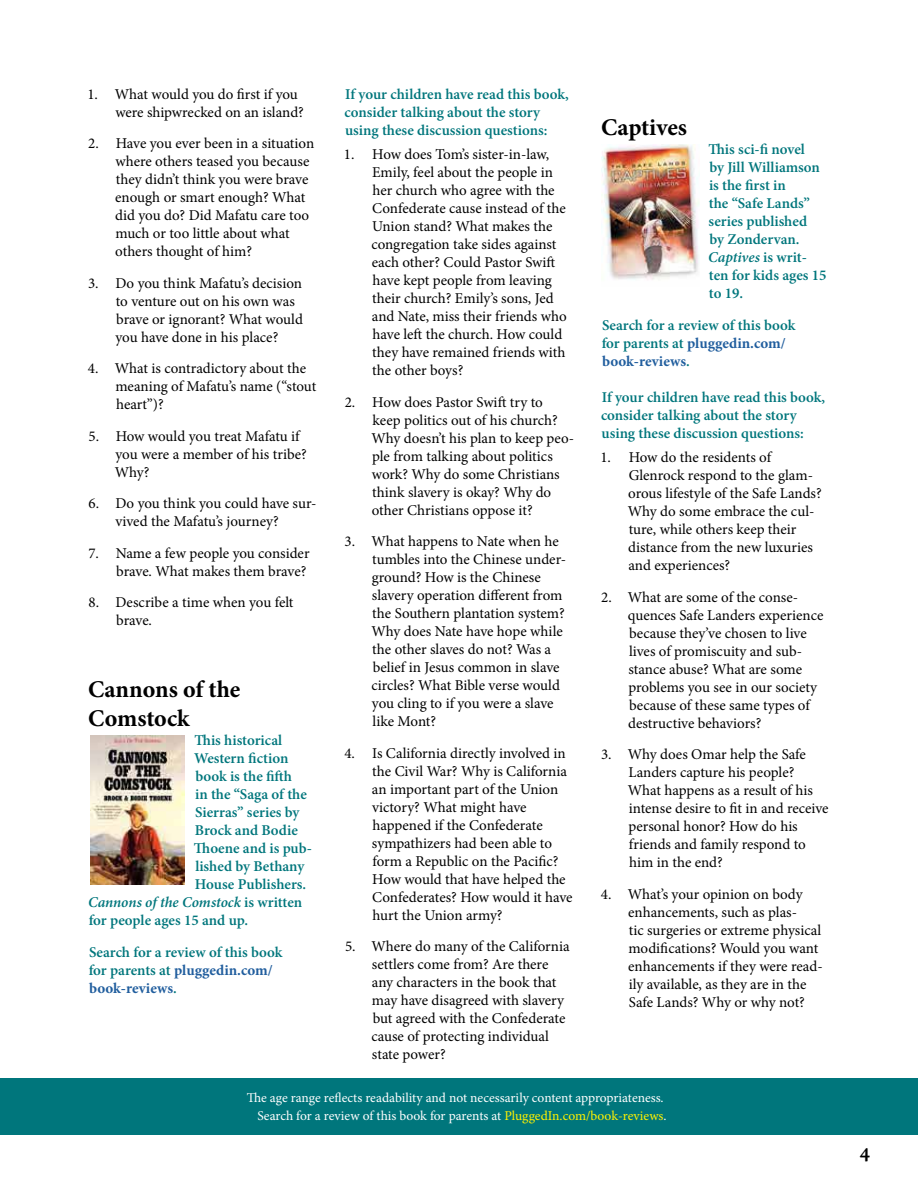
<style>
.page{position:relative;width:918px;height:1188px;background:#fff}
.page>*{position:absolute;margin:0;border:0;box-sizing:border-box;transform-origin:0 0}
.t1{font:700 24px/28.8px "Minion Pro";color:#000}
.t2{font:700 20.25px "Atma Serif OT";color:#000}
.t3{font:15px/18px "Minion Pro";letter-spacing:-.005em;color:#000}
.t4{font:600 15px/18px "Minion Pro";color:#00767c}
.t5{font:italic 600 15px "Minion Pro";letter-spacing:-.005em;color:#00767c}
.t6{font:13.5px/18.3px "Minion Pro";letter-spacing:-.005em;color:#fff;text-align:right}
.s1{font-style:normal}
.s2{font-weight:700;color:#215e9e}
.s3{font-style:italic}
.s4{color:#fff200}
</style>
<div class="page">
<div style="left:0;top:1078px;width:918px;height:56px;background:#00767c"></div>
<img style="left:90px;top:736px;width:94px;height:149px">
<img style="left:601px;top:145px;width:98px;height:135px">
<p class="t3" style="left:115px;top:85px;width:190px;text-indent:-28px">1. What would you do first if you were shipwrecked on an island?</p>
<p class="t3" style="left:115px;top:134px;width:201px;text-indent:-27px">2. Have you ever been in a situation where others teased you because they didn’t think you were brave enough or smart enough? What did you do? Did Mafatu care too much or too little about what others thought of him?</p>
<p class="t3" style="left:115px;top:274px;width:189px;text-indent:-27px">3. Do you think Mafatu’s decision to venture out on his own was brave or ignorant? What would you have done in his place?</p>
<p class="t3" style="left:115px;top:359px;width:202px;text-indent:-27px">4. What is contradictory about the meaning of Mafatu’s name (“stout heart”)?</p>
<p class="t3" style="left:115px;top:427px;width:193px;text-indent:-26px">5. How would you treat Mafatu if you were a member of his tribe?<br>Why?</p>
<p class="t3" style="left:116px;top:494px;width:203px;text-indent:-27px">6. Do you think you could have sur&shy;vived the Mafatu’s journey?</p>
<p class="t3" style="left:88px;top:544px;width:223px;text-align:right">7. Name a few people you consider brave. What makes them brave?</p>
<p class="t3" style="left:116px;top:593px;width:179px;text-indent:-28px">8. Describe a time when you felt brave.</p>
<h1 class="t1" style="left:88px;top:675px;width:154px">Cannons of the<br>Comstock</h1>
<p class="t4" style="left:195px;top:731px;width:89px">This historical</p>
<p class="t4" style="left:194px;top:749px;width:96px">Western fiction</p>
<p class="t4" style="left:195px;top:767px;width:98px">book is the fifth</p>
<p class="t4" style="left:195px;top:785px;width:113px">in the “Saga of the</p>
<p class="t4" style="left:195px;top:803px;width:106px">Sierras” series by</p>
<p class="t4" style="left:195px;top:821px;width:104px">Brock and Bodie</p>
<p class="t4" style="left:194px;top:839px;width:119px">Thoene and is pub-</p>
<p class="t4" style="left:195px;top:857px;width:110px">lished by Bethany</p>
<p class="t4" style="left:195px;top:875px;width:113px">House Publishers.</p>
<p class="t5" style="left:88px;top:892px;width:216px">Cannons of the Comstock <span class="s1">is written</span></p>
<p class="t4" style="left:89px;top:911px;width:161px">for people ages 15 and up.</p>
<p class="t4" style="left:89px;top:943px;width:195px">Search for a review of this book for parents at <span class="s2">pluggedin.com/ book-reviews</span>.</p>
<p class="t4" style="left:345px;top:85px;width:226px">If your children have read this book, consider talking about the story using these discussion questions:</p>
<p class="t3" style="left:371px;top:146px;width:197px;text-indent:-28px">1. How does Tom’s sister-in-law,<br>Emily, feel about the people in her church who agree with the<br>Confederate cause instead of the<br>Union stand? What makes the congregation take sides against each other? Could Pastor Swift have kept people from leaving their church? Emily’s sons, Jed and Nate, miss their friends who have left the church. How could they have remained friends with the other boys?</p>
<p class="t3" style="left:371px;top:393px;width:204px;text-indent:-27px">2. How does Pastor Swift try to keep politics out of his church?<br>Why doesn’t his plan to keep peo&shy;ple from talking about politics work? Why do some Christians think slavery is okay? Why do other Christians oppose it?</p>
<p class="t3" style="left:371px;top:533px;width:196px;text-indent:-27px">3. What happens to Nate when he tumbles into the Chinese under&shy;ground? How is the Chinese slavery operation different from the Southern plantation system?<br>Why does Nate have hope while the other slaves do not? Was a belief in Jesus common in slave circles? What Bible verse would you cling to if you were a slave like Mont?</p>
<p class="t3" style="left:372px;top:744px;width:202px;text-indent:-28px">4. Is California directly involved in the Civil War? Why is California an important part of the Union victory? What might have happened if the Confederate sympathizers had been able to form a Republic on the Pacific?<br>How would that have helped the<br>Confederates? How would it have hurt the Union army?</p>
<p class="t3" style="left:371px;top:938px;width:200px;text-indent:-26px">5. Where do many of the California settlers come from? Are there any characters in the book that may have disagreed with slavery but agreed with the Confederate cause of protecting individual state power?</p>
<h1 class="t1" style="left:601px;top:113px;width:88px">Captives</h1>
<p class="t4" style="left:708px;top:140px;width:120px">This sci-fi novel<br>by Jill Williamson is the first in<br>the “Safe Lands” series published<br>by Zondervan.<br><span class="s3">Captives</span> is writ&shy;ten for kids ages 15 to 19.</p>
<p class="t4" style="left:602px;top:316px;width:195px">Search for a review of this book for parents at <span class="s2">pluggedin.com/ book-reviews</span>.</p>
<p class="t4" style="left:601px;top:388px;width:226px">If your children have read this book, consider talking about the story using these discussion questions:</p>
<p class="t3" style="left:628px;top:449px;width:195px;text-indent:-28px">1. How do the residents of<br>Glenrock respond to the glam&shy;orous lifestyle of the Safe Lands?<br>Why do some embrace the cul&shy;ture, while others keep their distance from the new luxuries and experiences?</p>
<p class="t3" style="left:628px;top:588px;width:197px;text-indent:-27px">2. What are some of the conse&shy;quences Safe Landers experience because they’ve chosen to live lives of promiscuity and sub&shy;stance abuse? What are some problems you see in our society because of these same types of destructive behaviors?</p>
<p class="t3" style="left:628px;top:746px;width:202px;text-indent:-27px">3. Why does Omar help the Safe<br>Landers capture his people?<br>What happens as a result of his intense desire to fit in and receive personal honor? How do his friends and family respond to him in the end?</p>
<p class="t3" style="left:628px;top:885px;width:196px;text-indent:-27px">4. What’s your opinion on body enhancements, such as plas-<br>tic surgeries or extreme physical modifications? Would you want enhancements if they were read&shy;ily available, as they are in the<br>Safe Lands? Why or why not?</p>
<p class="t6" style="left:247px;top:1088px;width:420px">The age range reflects readability and not necessarily content appropriateness.<br>Search for a review of this book for parents at <span class="s4">PluggedIn.com/book-reviews</span>.</p>
<h2 class="t2" style="left:860px;top:1142px;width:12px">4</h2>
</div>
